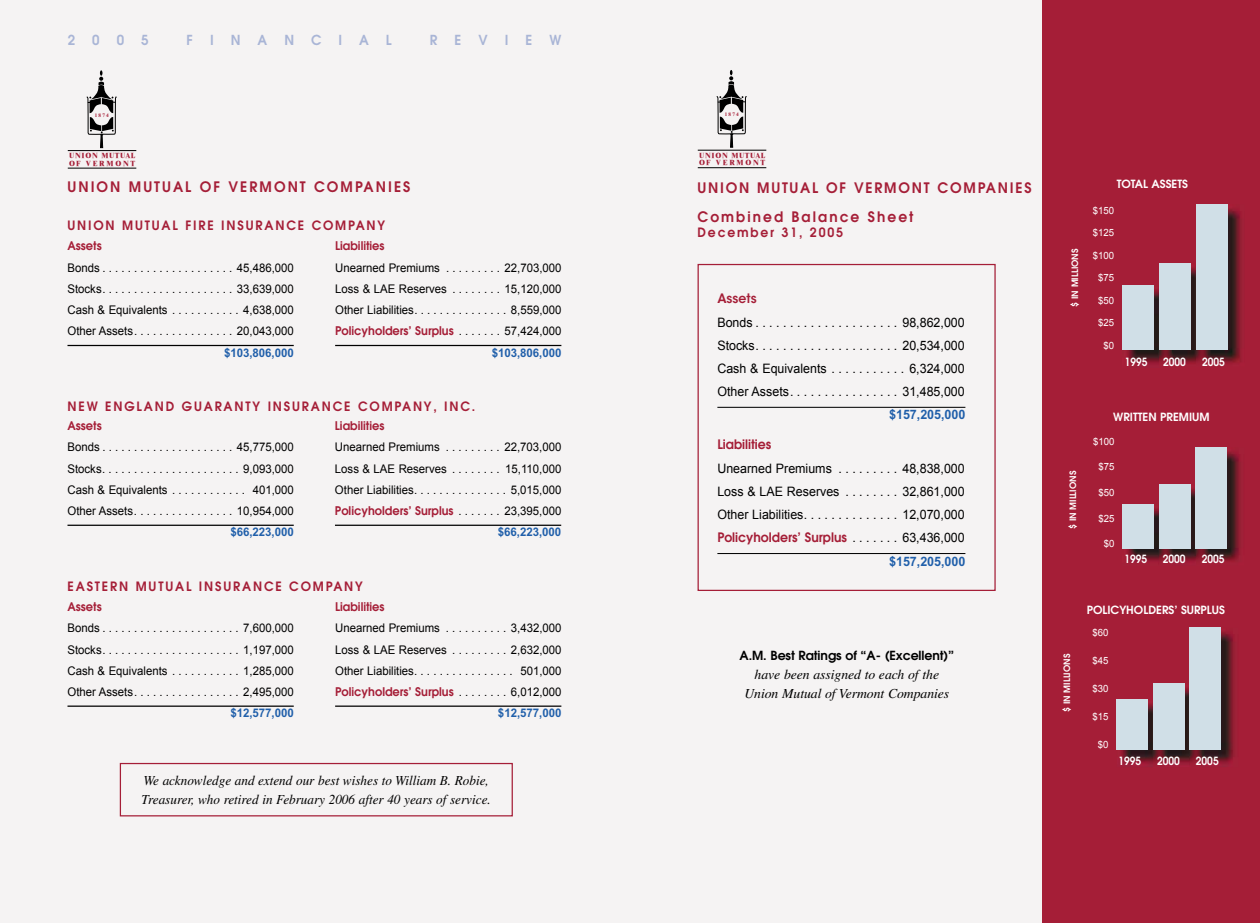
<style>
.page{position:relative;width:1260px;height:923px;background:#fff}
.page>*{position:absolute;margin:0;border:0;box-sizing:border-box;transform-origin:0 0}
.t1{font:600 14.38px/28.8px "Avant Garde";letter-spacing:.13em;color:#a51e37;scale:.96 1}
.t2{font:600 14.38px "Avant Garde";letter-spacing:.15em;color:#a51e37;scale:.96 1}
.t3{font:italic 13.75px/18.8px "Times LT Std";color:#000;scale:.96 1}
.t4{font:italic 13.75px/18.8px "Times LT Std";color:#000;text-align:center}
.t5{font:600 13.75px "Avant Garde";letter-spacing:1.29em;color:#a9b5d6;scale:.96 1}
.t6{font:13px/23.2px "Arial";color:#000;text-align:justify;scale:.96 1}
.t7{font:600 13px "Avant Garde";color:#a51e37;scale:.96 1}
.t8{font:700 13px "Arial";color:#205faa;scale:.96 1}
.t9{font:600 13px "ITC Avant Garde Std";color:#a51e37;scale:.96 1}
.t10{font:600 12.75px "Avant Garde";letter-spacing:.15em;color:#a51e37;scale:.96 1}
.t11{font:600 12.5px "Avant Garde";letter-spacing:-.005em;color:#000}
.t12{font:11.88px/21.2px "Arial";color:#000;text-align:justify;scale:.96 1}
.t13{font:600 11.88px "Avant Garde";color:#a51e37;scale:.96 1}
.t14{font:700 11.88px "Arial";color:#205faa;scale:.96 1}
.t15{font:600 11.25px "Avant Garde";color:#fff}
.t16{font:600 11.25px "Avant Garde";color:#fff;scale:.9 1}
.t17{font:10px "Arial";color:#fff;scale:.96 1}
.t18{font:600 8.75px "Avant Garde";color:#fff}
.t19{font:800 7.5px/7.5px "Times New Roman";letter-spacing:.105em;color:#a51e37;scale:.96 1}
.t20{font:700 5.12px "Times New Roman MT Std";color:#a51e37}
.s1{font-family:"Arial";font-weight:400;color:#000}
</style>
<div class="page">
<div style="left:0;top:0;width:630px;height:922px;background:#f5f3f3"></div>
<hr style="left:68px;top:705px;width:226px;height:1px;background:#000">
<hr style="left:335px;top:705px;width:226px;height:1px;background:#000">
<div style="left:120px;top:762px;width:393px;height:54px;border:1px solid #a51e37"></div>
<svg style="left:86px;top:70px;width:31px;height:78px"></svg>
<hr style="left:68px;top:150px;width:68px;height:1px;background:#000">
<hr style="left:68px;top:168px;width:68px;height:1px;background:#000">
<hr style="left:68px;top:345px;width:226px;height:1px;background:#000">
<hr style="left:335px;top:345px;width:226px;height:1px;background:#000">
<hr style="left:68px;top:524px;width:226px;height:2px;background:#000">
<hr style="left:335px;top:524px;width:226px;height:2px;background:#000">
<div style="left:630px;top:0;width:413px;height:922px;background:#f5f3f3"></div>
<div style="left:698px;top:264px;width:298px;height:327px;border:1px solid #a51e37"></div>
<div style="left:1043px;top:0;width:217px;height:922px;background:#a51e37"></div>
<img style="left:1123px;top:509px;width:36px;height:53px">
<div style="left:1122px;top:504px;width:32px;height:44px;background:#d0dfe7"></div>
<img style="left:1159px;top:484px;width:37px;height:78px">
<div style="left:1159px;top:484px;width:31px;height:64px;background:#d0dfe7"></div>
<img style="left:1207px;top:452px;width:34px;height:110px">
<img style="left:1196px;top:548px;width:11px;height:13px">
<div style="left:1196px;top:447px;width:31px;height:101px;background:#d0dfe7"></div>
<img style="left:1126px;top:290px;width:33px;height:74px">
<div style="left:1122px;top:285px;width:32px;height:65px;background:#d0dfe7"></div>
<img style="left:1159px;top:264px;width:38px;height:99px">
<div style="left:1159px;top:263px;width:31px;height:87px;background:#d0dfe7"></div>
<img style="left:1207px;top:209px;width:35px;height:155px">
<img style="left:1197px;top:350px;width:10px;height:13px">
<div style="left:1196px;top:204px;width:32px;height:146px;background:#d0dfe7"></div>
<hr style="left:717px;top:407px;width:248px;height:1px;background:#000">
<hr style="left:717px;top:553px;width:248px;height:1px;background:#000">
<svg style="left:716px;top:70px;width:31px;height:78px"></svg>
<hr style="left:698px;top:150px;width:68px;height:1px;background:#000">
<hr style="left:698px;top:167px;width:68px;height:1px;background:#000">
<img style="left:1121px;top:704px;width:32px;height:63px">
<div style="left:1116px;top:699px;width:32px;height:51px;background:#d0dfe7"></div>
<img style="left:1165px;top:684px;width:25px;height:81px">
<img style="left:1153px;top:750px;width:12px;height:14px">
<div style="left:1153px;top:683px;width:31px;height:67px;background:#d0dfe7"></div>
<img style="left:1190px;top:632px;width:45px;height:135px">
<div style="left:1190px;top:627px;width:31px;height:123px;background:#d0dfe7"></div>
<p class="t5" style="left:68px;top:31px;width:86px">2005</p>
<p class="t5" style="left:187px;top:31px;width:215px">FINANCIAL</p>
<p class="t5" style="left:430px;top:31px;width:138px">REVIEW</p>
<p class="t20" style="left:95px;top:112px;width:16px">1 8 7 4</p>
<p class="t19" style="left:69px;top:152px;width:71px">UNION MUTUAL<br>OF VERMONT</p>
<p class="t2" style="left:68px;top:177px;width:359px">UNION MUTUAL OF VERMONT COMPANIES</p>
<p class="t10" style="left:68px;top:217px;width:332px">UNION MUTUAL FIRE INSURANCE COMPANY</p>
<p class="t13" style="left:68px;top:238px;width:37px">Assets</p>
<p class="t12" style="left:68px;top:257px;width:237px">Bonds . . . . . . . . . . . . . . . . . . . . . 45,486,000<br>Stocks. . . . . . . . . . . . . . . . . . . . . 33,639,000<br>Cash &amp; Equivalents . . . . . . . . . . . 4,638,000<br>Other Assets. . . . . . . . . . . . . . . . 20,043,000</p>
<p class="t14" style="left:224px;top:345px;width:74px">$103,806,000</p>
<p class="t13" style="left:335px;top:238px;width:53px">Liabilities</p>
<p class="t12" style="left:335px;top:257px;width:237px">Unearned Premiums . . . . . . . . . 22,703,000<br>Loss &amp; LAE Reserves . . . . . . . . 15,120,000<br>Other Liabilities. . . . . . . . . . . . . . . 8,559,000</p>
<p class="t13" style="left:335px;top:323px;width:237px">Policyholders’ Surplus <span class="s1">. . . . . . . 57,424,000</span></p>
<p class="t14" style="left:492px;top:345px;width:74px">$103,806,000</p>
<p class="t10" style="left:68px;top:397px;width:426px">NEW ENGLAND GUARANTY INSURANCE COMPANY, INC.</p>
<p class="t13" style="left:68px;top:418px;width:37px">Assets</p>
<p class="t12" style="left:67px;top:437px;width:237px">Bonds . . . . . . . . . . . . . . . . . . . . . 45,775,000<br>Stocks. . . . . . . . . . . . . . . . . . . . . . 9,093,000<br>Cash &amp; Equivalents . . . . . . . . . . . . 401,000<br>Other Assets. . . . . . . . . . . . . . . . 10,954,000</p>
<p class="t14" style="left:230px;top:525px;width:68px">$66,223,000</p>
<p class="t13" style="left:335px;top:418px;width:53px">Liabilities</p>
<p class="t12" style="left:335px;top:437px;width:237px">Unearned Premiums . . . . . . . . . 22,703,000<br>Loss &amp; LAE Reserves . . . . . . . . 15,110,000<br>Other Liabilities. . . . . . . . . . . . . . . 5,015,000</p>
<p class="t13" style="left:335px;top:503px;width:237px">Policyholders’ Surplus <span class="s1">. . . . . . . 23,395,000</span></p>
<p class="t14" style="left:498px;top:525px;width:68px">$66,223,000</p>
<p class="t10" style="left:68px;top:578px;width:309px">EASTERN MUTUAL INSURANCE COMPANY</p>
<p class="t13" style="left:68px;top:599px;width:37px">Assets</p>
<p class="t12" style="left:68px;top:617px;width:237px">Bonds . . . . . . . . . . . . . . . . . . . . . . 7,600,000<br>Stocks. . . . . . . . . . . . . . . . . . . . . . 1,197,000<br>Cash &amp; Equivalents . . . . . . . . . . . 1,285,000<br>Other Assets. . . . . . . . . . . . . . . . . 2,495,000</p>
<p class="t14" style="left:230px;top:706px;width:68px">$12,577,000</p>
<p class="t13" style="left:335px;top:599px;width:53px">Liabilities</p>
<p class="t12" style="left:335px;top:617px;width:237px">Unearned Premiums . . . . . . . . . . 3,432,000<br>Loss &amp; LAE Reserves . . . . . . . . . 2,632,000<br>Other Liabilities. . . . . . . . . . . . . . . . 501,000</p>
<p class="t13" style="left:335px;top:684px;width:237px">Policyholders’ Surplus <span class="s1">. . . . . . . . 6,012,000</span></p>
<p class="t14" style="left:498px;top:706px;width:68px">$12,577,000</p>
<p class="t3" style="left:142px;top:771px;width:365px">We acknowledge and extend our best wishes to William B. Robie,<br>Treasurer, who retired in February 2006 after 40 years of service.</p>
<p class="t20" style="left:725px;top:111px;width:16px">1 8 7 4</p>
<p class="t19" style="left:699px;top:151px;width:71px">UNION MUTUAL<br>OF VERMONT</p>
<p class="t1" style="left:698px;top:173px;width:350px">UNION MUTUAL OF VERMONT COMPANIES<br>Combined Balance Sheet</p>
<p class="t10" style="left:698px;top:224px;width:153px">December 31, 2005</p>
<p class="t9" style="left:717px;top:290px;width:42px">Assets</p>
<p class="t6" style="left:717px;top:310px;width:259px">Bonds . . . . . . . . . . . . . . . . . . . . . 98,862,000<br>Stocks. . . . . . . . . . . . . . . . . . . . . 20,534,000<br>Cash &amp; Equivalents . . . . . . . . . . . 6,324,000<br>Other Assets. . . . . . . . . . . . . . . . 31,485,000</p>
<p class="t8" style="left:889px;top:407px;width:81px">$157,205,000</p>
<p class="t7" style="left:717px;top:436px;width:58px">Liabilities</p>
<p class="t6" style="left:717px;top:456px;width:259px">Unearned Premiums . . . . . . . . . 48,838,000<br>Loss &amp; LAE Reserves . . . . . . . . 32,861,000<br>Other Liabilities. . . . . . . . . . . . . . 12,070,000</p>
<p class="t7" style="left:717px;top:529px;width:259px">Policyholders’ Surplus <span class="s1">. . . . . . . 63,436,000</span></p>
<p class="t8" style="left:889px;top:553px;width:81px">$157,205,000</p>
<p class="t11" style="left:740px;top:647px;width:216px">A.M. Best Ratings of “A- (Excellent)”</p>
<p class="t4" style="left:744px;top:665px;width:206px">have been assigned to each of the<br>Union Mutual of Vermont Companies</p>
<p class="t18" style="left:1069px;top:306px;width:60px;rotate:-90deg">$ IN MILLIONS</p>
<p class="t15" style="left:1117px;top:176px;width:73px">TOTAL ASSETS</p>
<p class="t17" style="left:1093px;top:204px;width:24px">$150</p>
<p class="t17" style="left:1093px;top:226px;width:24px">$125</p>
<p class="t17" style="left:1093px;top:249px;width:24px">$100</p>
<p class="t17" style="left:1098px;top:271px;width:18px">$75</p>
<p class="t17" style="left:1098px;top:294px;width:18px">$50</p>
<p class="t17" style="left:1098px;top:316px;width:18px">$25</p>
<p class="t17" style="left:1103px;top:339px;width:13px">$0</p>
<p class="t16" style="left:1125px;top:354px;width:27px">1995</p>
<p class="t16" style="left:1163px;top:354px;width:27px">2000</p>
<p class="t16" style="left:1202px;top:354px;width:27px">2005</p>
<p class="t18" style="left:1067px;top:529px;width:60px;rotate:-90deg">$ IN MILLIONS</p>
<p class="t15" style="left:1113px;top:409px;width:98px">WRITTEN PREMIUM</p>
<p class="t17" style="left:1093px;top:434px;width:24px">$100</p>
<p class="t17" style="left:1099px;top:460px;width:18px">$75</p>
<p class="t17" style="left:1099px;top:486px;width:18px">$50</p>
<p class="t17" style="left:1099px;top:511px;width:18px">$25</p>
<p class="t17" style="left:1104px;top:537px;width:13px">$0</p>
<p class="t16" style="left:1125px;top:551px;width:27px">1995</p>
<p class="t16" style="left:1163px;top:551px;width:27px">2000</p>
<p class="t16" style="left:1202px;top:551px;width:27px">2005</p>
<p class="t18" style="left:1061px;top:711px;width:60px;rotate:-90deg">$ IN MILLIONS</p>
<p class="t15" style="left:1087px;top:602px;width:140px">POLICYHOLDERS’ SURPLUS</p>
<p class="t17" style="left:1093px;top:625px;width:18px">$60</p>
<p class="t17" style="left:1093px;top:654px;width:18px">$45</p>
<p class="t17" style="left:1093px;top:682px;width:18px">$30</p>
<p class="t17" style="left:1093px;top:710px;width:18px">$15</p>
<p class="t17" style="left:1098px;top:738px;width:13px">$0</p>
<p class="t16" style="left:1119px;top:753px;width:27px">1995</p>
<p class="t16" style="left:1157px;top:753px;width:27px">2000</p>
<p class="t16" style="left:1196px;top:753px;width:27px">2005</p>
</div>
